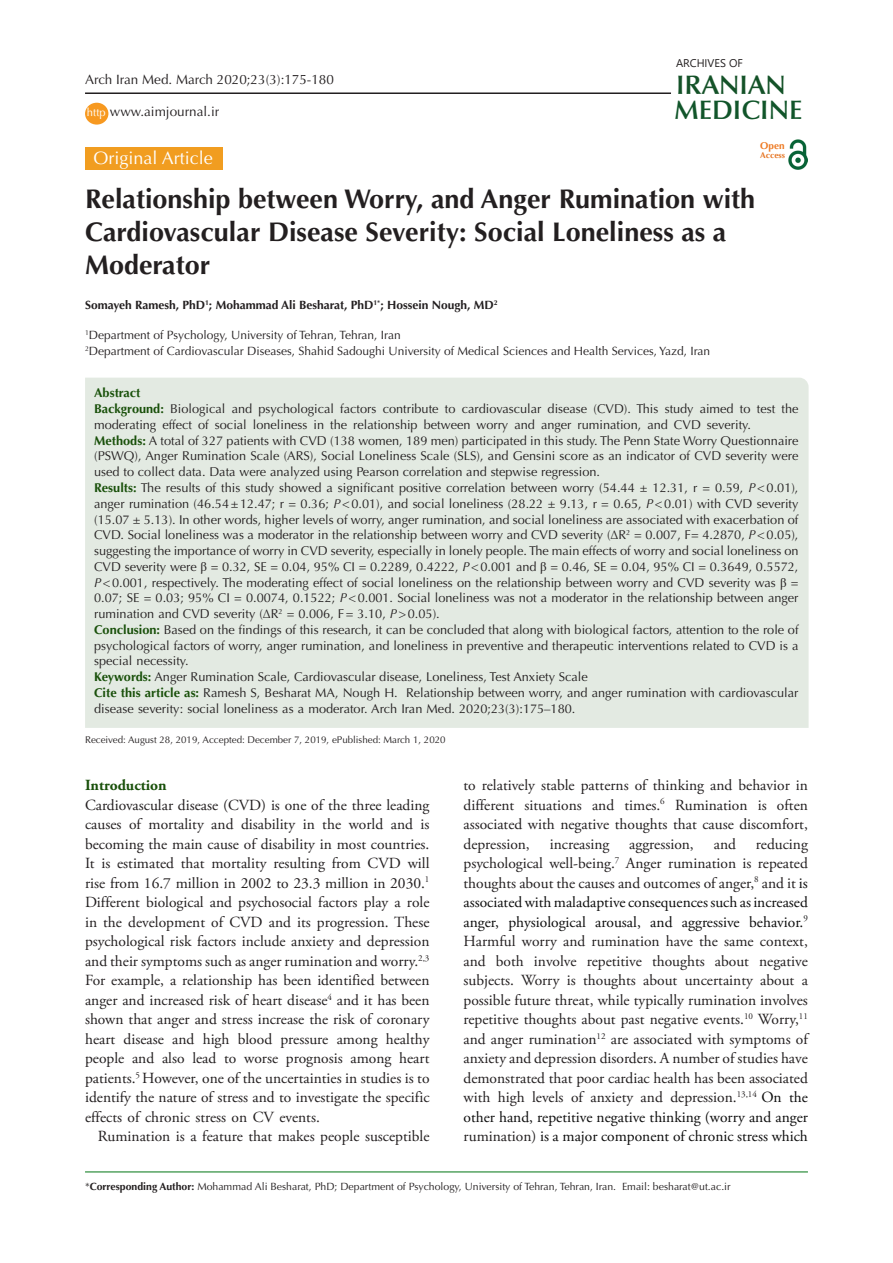
<style>
.page{position:relative;width:893px;height:1263px;background:#fff}
.page>*{position:absolute;margin:0;border:0;box-sizing:border-box;transform-origin:0 0}
.t1{font:700 27px/33px "Optima LT Std";color:#231f20}
.t2{font:600 26.85px "Optima LT Std";color:#11552a}
.t3{font:600 26.85px "Optima LT Std";color:#145228}
.t4{font:18px "Optima LT Std";color:#fff}
.t5{font:15.45px/19.5px "Adobe Garamond Pro";color:#231f20;text-align:justify}
.t6{font:700 15.45px "Adobe Garamond Pro";color:#19500a}
.t7{font:13.5px "Optima LT Std";color:#231f20}
.t8{font:12.75px/15.8px "Optima LT Std";color:#231f20;text-align:justify}
.t9{font:700 12.75px "Optima LT Std";color:#19510a}
.t10{font:12px "Optima LT Std";color:#231f20}
.t11{font:700 12px "Optima LT Std";color:#231f20}
.t12{font:11.25px "Optima LT Std";color:#fff}
.t13{font:11.1px "Segoe UI";color:#231f20}
.t14{font:10.5px "Optima LT Std";color:#231f20}
.t15{font:700 9.9px "Optima LT Std";color:#ee7a23}
.t16{font:9.75px "Optima LT Std";color:#231f20}
.t17{font:700 8.4px "Optima LT Std";color:#e67625}
.s1{font-weight:700;color:#19500a}
.s2{font-style:italic}
.s3{font-family:"Times New Roman"}
.s4{color:#0d0d0d}
.s5{font-weight:700}
</style>
<div class="page">
<hr style="left:85px;top:1171px;width:723px;height:1px;background:#007513">
<div style="left:85px;top:147px;width:137px;height:23px;background:#f19d20"></div>
<div style="left:85px;top:378px;width:724px;height:350px;background:#e3eae2"></div>
<div style="left:85px;top:103px;width:23px;height:22px;background:#f79920;border-radius:50%"></div>
<hr style="left:85px;top:92px;width:586px;height:2px;background:#231f20">
<img style="left:788px;top:139px;width:20px;height:31px">
<p class="t7" style="left:85px;top:72px;width:250px">Arch Iran Med. March 2020;23(3):175-180</p>
<p class="t12" style="left:87px;top:106px;width:20px">http</p>
<p class="t7" style="left:110px;top:104px;width:111px">www.aimjournal.ir</p>
<p class="t13" style="left:676px;top:52px;width:68px">ARCHIVES OF</p>
<p class="t3" style="left:676px;top:69px;width:111px">IRANIAN</p>
<p class="t2" style="left:674px;top:94px;width:130px">MEDICINE</p>
<p class="t15" style="left:760px;top:140px;width:26px">Open</p>
<p class="t17" style="left:760px;top:150px;width:26px">Access</p>
<p class="t4" style="left:93px;top:147px;width:121px">Original Article</p>
<p class="t1" style="left:85px;top:183px;width:672px">Relationship between Worry, and Anger Rumination with<br>Cardiovascular Disease Severity: Social Loneliness as a<br>Moderator</p>
<p class="t11" style="left:85px;top:298px;width:414px">Somayeh Ramesh, PhD<sup>1</sup>; Mohammad Ali Besharat, PhD<sup>1*</sup>; Hossein Nough, MD<sup>2</sup></p>
<p class="t10" style="left:85px;top:327px;width:317px"><sup>1</sup>Department of Psychology, University of Tehran, Tehran, Iran</p>
<p class="t10" style="left:85px;top:344px;width:627px"><sup>2</sup>Department of Cardiovascular Diseases, Shahid Sadoughi University of Medical Sciences and Health Services, Yazd, Iran</p>
<p class="t9" style="left:94px;top:386px;width:48px">Abstract</p>
<p class="t8" style="left:94px;top:401px;width:706px"><span class="s1">Background:</span> Biological and psychological factors contribute to cardiovascular disease (CVD). This study aimed to test the moderating effect of social loneliness in the relationship between worry and anger rumination, and CVD severity.</p>
<p class="t8" style="left:94px;top:433px;width:706px"><span class="s1">Methods:</span> A total of 327 patients with CVD (138 women, 189 men) participated in this study. The Penn State Worry Questionnaire (PSWQ), Anger Rumination Scale (ARS), Social Loneliness Scale (SLS), and Gensini score as an indicator of CVD severity were used to collect data. Data were analyzed using Pearson correlation and stepwise regression.</p>
<p class="t8" style="left:94px;top:480px;width:706px"><span class="s1">Results:</span> The results of this study showed a significant positive correlation between worry (54.44 ± 12.31, r = 0.59, <span class="s2">P</span>&lt;0.01), anger rumination (46.54±12.47; r = 0.36; <span class="s2">P</span>&lt;0.01), and social loneliness (28.22 ± 9.13, r = 0.65, <span class="s2">P</span>&lt;0.01) with CVD severity (15.07 ± 5.13). In other words, higher levels of worry, anger rumination, and social loneliness are associated with exacerbation of CVD. Social loneliness was a moderator in the relationship between worry and CVD severity (ΔR<sup>2</sup> = 0.007, F= 4.2870, <span class="s2">P</span>&lt;0.05), suggesting the importance of worry in CVD severity, especially in lonely people. The main effects of worry and social loneliness on CVD severity were <span class="s3">β</span> = 0.32, SE = 0.04, 95% CI = 0.2289, 0.4222, <span class="s2">P</span>&lt;0.001 and <span class="s3">β</span> = 0.46, SE = 0.04, 95% CI = 0.3649, 0.5572, <span class="s2">P</span>&lt;0.001, respectively. The moderating effect of social loneliness on the relationship between worry and CVD severity was <span class="s3">β</span> = 0.07; SE = 0.03; 95% CI = 0.0074, 0.1522; <span class="s2">P</span>&lt;0.001. Social loneliness was not a moderator in the relationship between anger rumination and CVD severity (ΔR<sup>2</sup> = 0.006, F= 3.10, <span class="s2">P</span>&gt;0.05).</p>
<p class="t8" style="left:94px;top:622px;width:706px"><span class="s1">Conclusion:</span> Based on the findings of this research, it can be concluded that along with biological factors, attention to the role of psychological factors of worry, anger rumination, and loneliness in preventive and therapeutic interventions related to CVD is a special necessity.</p>
<p class="t8" style="left:94px;top:669px;width:495px"><span class="s1">Keywords:</span> Anger Rumination Scale, Cardiovascular disease, Loneliness, Test Anxiety Scale</p>
<p class="t8" style="left:94px;top:685px;width:706px"><span class="s1">Cite this article as:</span> Ramesh S, Besharat MA, Nough H. Relationship between worry, and anger rumination with cardiovascular disease severity: social loneliness as a moderator. Arch Iran Med. 2020;23(3):175–180.</p>
<p class="t16" style="left:85px;top:734px;width:362px">Received: August 28, 2019, Accepted: December 7, 2019, ePublished: March 1, 2020</p>
<p class="t6" style="left:85px;top:776px;width:83px">Introduction</p>
<p class="t5" style="left:85px;top:795px;width:346px">Cardiovascular disease (CVD) is one of the three leading causes of mortality and disability in the world and is becoming the main cause of disability in most countries.<br>It is estimated that mortality resulting from CVD will rise from 16.7 million in 2002 to 23.3 million in 2030.<sup>1<br></sup>Different biological and psychosocial factors play a role in the development of CVD and its progression. These psychological risk factors include anxiety and depression and their symptoms such as anger rumination and worry.<sup>2,3<br></sup>For example, a relationship has been identified between anger and increased risk of heart disease<sup>4</sup> and it has been shown that anger and stress increase the risk of coronary heart disease and high blood pressure among healthy people and also lead to worse prognosis among heart patients.<sup>5</sup> However, one of the uncertainties in studies is to identify the nature of stress and to investigate the specific effects of chronic stress on CV events.</p>
<p class="t5" style="left:98px;top:1127px;width:333px">Rumination is a feature that makes people susceptible</p>
<p class="t5" style="left:463px;top:776px;width:346px">to relatively stable patterns of thinking and behavior in different situations and times.<sup>6</sup> Rumination is often associated with negative thoughts that cause discomfort, depression,</p>
<p class="t5" style="left:463px;top:834px;width:346px;text-indent:292px">reducing psychological well-being.<sup>7</sup> Anger rumination is repeated thoughts about the causes and outcomes of anger,<sup>8</sup> and it <span class="s4">is associated with maladaptive consequences such as increased anger, physiological arousal, and aggressive behavior.</span><sup>9<br></sup>Harmful worry and rumination have the same context, and both involve repetitive thoughts about negative subjects. Worry is thoughts about uncertainty about a possible future threat, while typically rumination involves repetitive thoughts about past negative events.<sup>10</sup> Worry,<sup>11 </sup>and anger rumination<sup>12</sup> are associated with symptoms of anxiety and depression disorders. A number of studies have demonstrated that poor cardiac health has been associated with high levels of anxiety and depression.<sup>13,14</sup> <span class="s4">On the other hand, repetitive negative thinking (worry and anger </span>rumination) <span class="s4">is a major component of chronic stress which</span></p>
<p class="t5" style="left:550px;top:834px;width:61px">increasing</p>
<p class="t5" style="left:629px;top:834px;width:66px">aggression,</p>
<p class="t5" style="left:714px;top:834px;width:24px">and</p>
<p class="t14" style="left:85px;top:1180px;width:647px">*<span class="s5">Corresponding Author:</span> Mohammad Ali Besharat, PhD; Department of Psychology, University of Tehran, Tehran, Iran. Email: besharat@ut.ac.ir</p>
</div>
